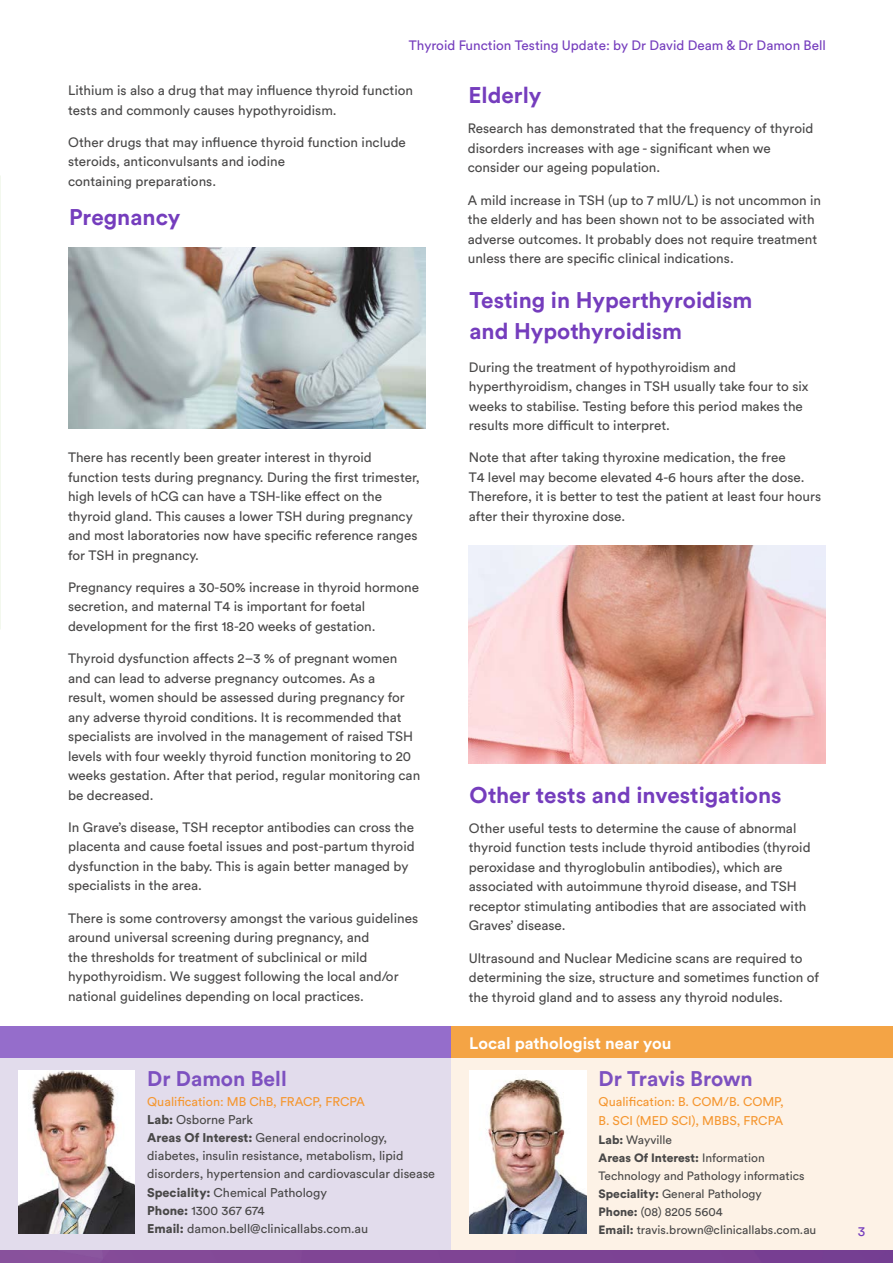
<style>
.page{position:relative;width:893px;height:1263px;background:#fff}
.page>*{position:absolute;margin:0;border:0;box-sizing:border-box;transform-origin:0 0}
.t1{font:700 22.5px/31.5px "Circular Std";color:#753dbd}
.t2{font:700 21px "Circular Std";color:#7d51c0}
.t3{font:700 16.5px "Circular Std";color:#fff}
.t4{font:13.5px/19.5px "Circular Std";color:#494848}
.t5{font:13.5px "Circular Std";color:#753dbd}
.t6{font:12.6px/18.1px "Circular Std";color:#494848}
.t7{font:12.6px/19.5px "Circular Std";color:#f59731}
.t8{font:12px/18.1px "Circular Std";color:#494848}
.s1{color:#f59731}
.s2{font-weight:900}
</style>
<div class="page">
<div style="left:0;top:1026px;width:451px;height:224px;background:#e2dcec"></div>
<div style="left:451px;top:1026px;width:442px;height:226px;background:#fdf2e6"></div>
<img style="left:0;top:1250px;width:893px;height:13px">
<img style="left:68px;top:247px;width:357px;height:182px">
<img style="left:468px;top:546px;width:357px;height:218px">
<img style="left:18px;top:1070px;width:117px;height:164px">
<div style="left:0;top:1026px;width:451px;height:31px;background:#956dcb"></div>
<div style="left:451px;top:1026px;width:442px;height:31px;background:#f4a445"></div>
<img style="left:469px;top:1070px;width:117px;height:164px">
<p class="t5" style="left:409px;top:37px;width:419px">Thyroid Function Testing Update: by Dr David Deam &amp; Dr Damon Bell</p>
<p class="t4" style="left:68px;top:80px;width:347px">Lithium is also a drug that may influence thyroid function tests and commonly causes hypothyroidism.</p>
<p class="t4" style="left:68px;top:132px;width:339px">Other drugs that may influence thyroid function include steroids, anticonvulsants and iodine<br>containing preparations.</p>
<h1 class="t1" style="left:69px;top:201px;width:113px">Pregnancy</h1>
<p class="t4" style="left:68px;top:447px;width:353px">There has recently been greater interest in thyroid function tests during pregnancy. During the first trimester, high levels of hCG can have a TSH-like effect on the thyroid gland. This causes a lower TSH during pregnancy and most laboratories now have specific reference ranges for TSH in pregnancy.</p>
<p class="t4" style="left:68px;top:577px;width:352px">Pregnancy requires a 30-50% increase in thyroid hormone secretion, and maternal T4 is important for foetal development for the first 18-20 weeks of gestation.</p>
<p class="t4" style="left:68px;top:648px;width:354px">Thyroid dysfunction affects 2–3 % of pregnant women and can lead to adverse pregnancy outcomes. As a<br>result, women should be assessed during pregnancy for any adverse thyroid conditions. It is recommended that specialists are involved in the management of raised TSH levels with four weekly thyroid function monitoring to 20 weeks gestation. After that period, regular monitoring can be decreased.</p>
<p class="t4" style="left:68px;top:817px;width:348px">In Grave’s disease, TSH receptor antibodies can cross the placenta and cause foetal issues and post-partum thyroid dysfunction in the baby. This is again better managed by specialists in the area.</p>
<p class="t4" style="left:68px;top:908px;width:352px">There is some controversy amongst the various guidelines around universal screening during pregnancy, and<br>the thresholds for treatment of subclinical or mild hypothyroidism. We suggest following the local and/or national guidelines depending on local practices.</p>
<h2 class="t2" style="left:147px;top:1065px;width:141px">Dr Damon Bell</h2>
<p class="t6" style="left:147px;top:1092px;width:289px"><span class="s1">Qualification: MB ChB, FRACP, FRCPA<br></span><span class="s2">Lab:</span> Osborne Park<br><span class="s2">Areas Of Interest:</span> General endocrinology, diabetes, insulin resistance, metabolism, lipid disorders, hypertension and cardiovascular disease <span class="s2">Speciality:</span> Chemical Pathology<br><span class="s2">Phone:</span> 1300 367 674<br><span class="s2">Email:</span> damon.bell@clinicallabs.com.au</p>
<h1 class="t1" style="left:468px;top:79px;width:75px">Elderly</h1>
<p class="t4" style="left:468px;top:119px;width:347px">Research has demonstrated that the frequency of thyroid disorders increases with age - significant when we consider our ageing population.</p>
<p class="t4" style="left:468px;top:190px;width:355px">A mild increase in TSH (up to 7 mIU/L) is not uncommon in the elderly and has been shown not to be associated with adverse outcomes. It probably does not require treatment unless there are specific clinical indications.</p>
<h1 class="t1" style="left:469px;top:284px;width:285px">Testing in Hyperthyroidism and Hypothyroidism</h1>
<p class="t4" style="left:469px;top:357px;width:341px">During the treatment of hypothyroidism and hyperthyroidism, changes in TSH usually take four to six weeks to stabilise. Testing before this period makes the results more difficult to interpret.</p>
<p class="t4" style="left:469px;top:448px;width:354px">Note that after taking thyroxine medication, the free<br>T4 level may become elevated 4-6 hours after the dose.<br>Therefore, it is better to test the patient at least four hours after their thyroxine dose.</p>
<h1 class="t1" style="left:469px;top:779px;width:314px">Other tests and investigations</h1>
<p class="t4" style="left:469px;top:818px;width:343px">Other useful tests to determine the cause of abnormal thyroid function tests include thyroid antibodies (thyroid peroxidase and thyroglobulin antibodies), which are associated with autoimmune thyroid disease, and TSH receptor stimulating antibodies that are associated with Graves’ disease.</p>
<p class="t4" style="left:469px;top:948px;width:352px">Ultrasound and Nuclear Medicine scans are required to determining the size, structure and sometimes function of the thyroid gland and to assess any thyroid nodules.</p>
<p class="t3" style="left:469px;top:1032px;width:204px">Local pathologist near you</p>
<h2 class="t2" style="left:599px;top:1065px;width:156px">Dr Travis Brown</h2>
<p class="t7" style="left:599px;top:1091px;width:187px">Qualification: B. COM/B. COMP,<br>B. SCI (MED SCI), MBBS, FRCPA</p>
<p class="t8" style="left:599px;top:1130px;width:219px"><span class="s2">Lab:</span> Wayville<br><span class="s2">Areas Of Interest:</span> Information<br>Technology and Pathology informatics<br><span class="s2">Speciality:</span> General Pathology<br><span class="s2">Phone:</span> (08) 8205 5604<br><span class="s2">Email:</span> travis.brown@clinicallabs.com.au</p>
<p class="t5" style="left:858px;top:1223px;width:9px">3</p>
</div>
